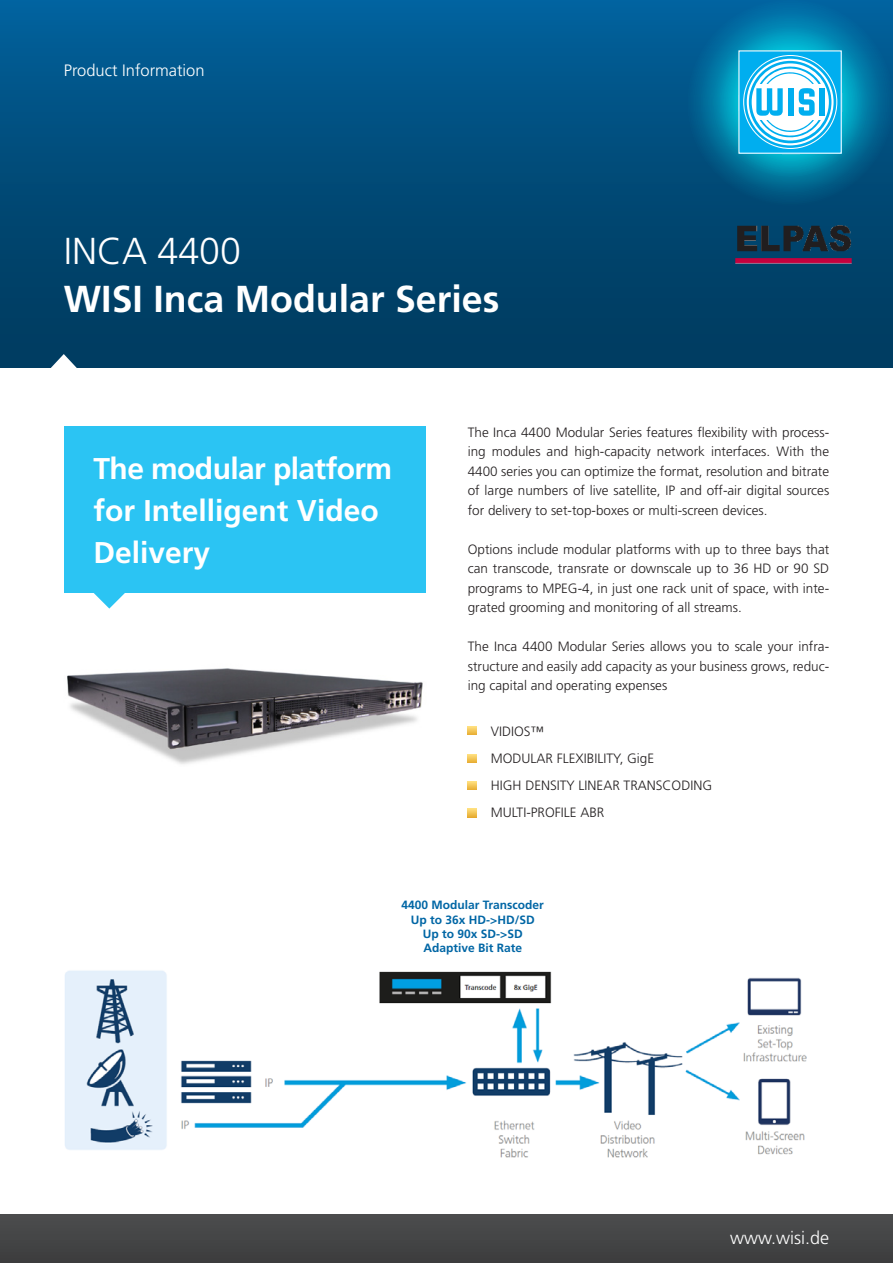
<style>
.page{position:relative;width:893px;height:1263px;background:#fff}
.page>*{position:absolute;margin:0;border:0;box-sizing:border-box;transform-origin:0 0}
.t1{font:700 37.5px "Frutiger LT Std";color:#fff}
.t2{font:300 37.5px "Frutiger LT Std";color:#fff}
.t3{font:700 30px/42px "Frutiger LT Std";color:#fff}
.t4{font:300 18px "Frutiger LT Std";color:#fff}
.t5{font:300 16.5px "Frutiger LT Std";color:#fff}
.t6{font:300 13.5px/19.5px "Frutiger LT Std";color:#231f20;text-align:justify}
.t7{font:700 12px/14.4px "Frutiger LT Std";color:#0166a5;text-align:center}
</style>
<div class="page">
<img style="left:65px;top:970px;width:742px;height:188px">
<div style="left:0;top:0;width:893px;height:367px;background:linear-gradient(to bottom,#01609a,#00385a)"></div>
<svg style="left:686px;top:0;width:207px;height:206px;background:#1b85b1"></svg>
<svg style="left:51px;top:354px;width:26px;height:14px"></svg>
<div style="left:0;top:1215px;width:893px;height:48px;background:#454647"></div>
<div style="left:64px;top:427px;width:361px;height:166px;background:#2bc4f3"></div>
<svg style="left:94px;top:593px;width:31px;height:16px"></svg>
<img style="left:67px;top:668px;width:356px;height:96px">
<svg style="left:468px;top:754px;width:8px;height:9px"></svg>
<svg style="left:468px;top:781px;width:8px;height:9px"></svg>
<svg style="left:468px;top:808px;width:8px;height:9px"></svg>
<svg style="left:468px;top:726px;width:8px;height:9px"></svg>
<img style="left:734px;top:223px;width:118px;height:41px">
<p class="t5" style="left:64px;top:61px;width:142px">Product Information</p>
<h1 class="t2" style="left:64px;top:230px;width:179px">INCA 4400</h1>
<h1 class="t1" style="left:64px;top:277px;width:437px">WISI Inca Modular Series</h1>
<h2 class="t3" style="left:94px;top:448px;width:300px">The modular platform for Intelligent Video<br>Delivery</h2>
<p class="t6" style="left:468px;top:423px;width:363px">The Inca 4400 Modular Series features flexibility with process&shy;ing modules and high-capacity network interfaces. With the 4400 series you can optimize the format, resolution and bitrate of large numbers of live satellite, IP and off-air digital sources for delivery to set-top-boxes or multi-screen devices.</p>
<p class="t6" style="left:468px;top:540px;width:363px">Options include modular platforms with up to three bays that can transcode, transrate or downscale up to 36 HD or 90 SD programs to MPEG-4, in just one rack unit of space, with inte&shy;grated grooming and monitoring of all streams.</p>
<p class="t6" style="left:468px;top:637px;width:363px">The Inca 4400 Modular Series allows you to scale your infra&shy;structure and easily add capacity as your business grows, reduc&shy;ing capital and operating expenses</p>
<p class="t6" style="left:491px;top:718px;width:223px;line-height:27px;text-align:left">VIDIOS™<br>MODULAR FLEXIBILITY, GigE<br>HIGH DENSITY LINEAR TRANSCODING<br>MULTI-PROFILE ABR</p>
<p class="t7" style="left:402px;top:898px;width:144px">4400 Modular Transcoder<br>Up to 36x HD-&gt;HD/SD<br>Up to 90x SD-&gt;SD<br>Adaptive Bit Rate</p>
<h3 class="t4" style="left:730px;top:1227px;width:101px">www.wisi.de</h3>
</div>
